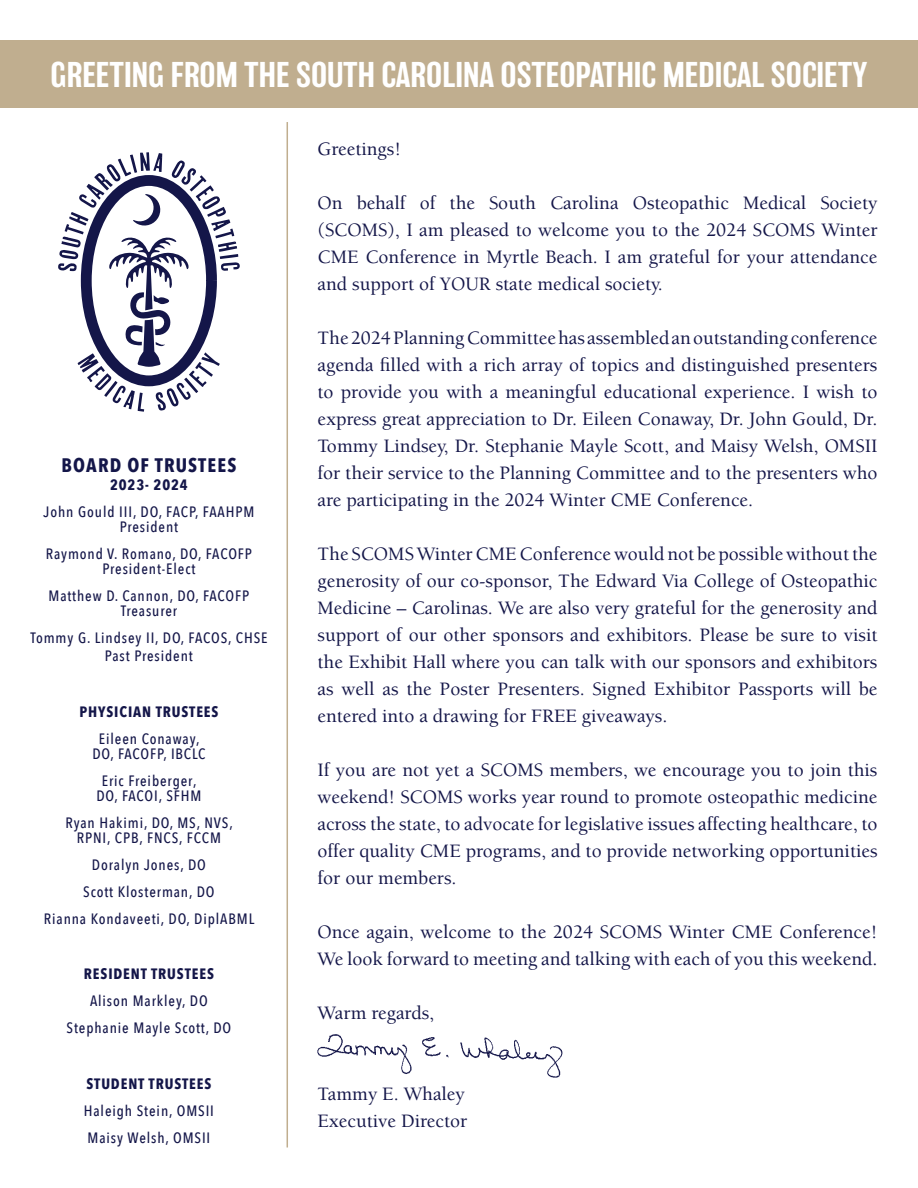
<style>
.page{position:relative;width:918px;height:1188px;background:#fff}
.page>*{position:absolute;margin:0;border:0;box-sizing:border-box;transform-origin:0 0}
.t1{font:500 33px "Balboa";color:#fff}
.t2{font:500 19.5px/27px "Berkeley Std";color:#141649;text-align:justify}
.t3{font:700 19.5px "Avenir Next Condensed";letter-spacing:.06em;color:#141649}
.t4{font:500 15px/15px "Avenir Next Condensed";letter-spacing:.06em;color:#141649;text-align:center}
.t5{font:700 15px "Avenir Next Condensed";letter-spacing:.06em;color:#141649}
</style>
<div class="page">
<div style="left:0;top:40px;width:918px;height:68px;background:#c0ae8f"></div>
<hr style="left:287px;top:122px;width:1px;height:1026px;background:#c0ae8f">
<img style="left:317px;top:1034px;width:246px;height:44px">
<svg style="left:58px;top:152px;width:182px;height:260px"></svg>
<h1 class="t1" style="left:51px;top:56px;width:818px">GREETING FROM THE SOUTH CAROLINA OSTEOPATHIC MEDICAL SOCIETY</h1>
<p class="t3" style="left:62px;top:453px;width:176px">BOARD OF TRUSTEES</p>
<p class="t5" style="left:110px;top:476px;width:79px">2023- 2024</p>
<p class="t4" style="left:44px;top:504px;width:212px">John Gould III, DO, FACP, FAAHPM<br>President</p>
<p class="t4" style="left:46px;top:546px;width:208px">Raymond V. Romano, DO, FACOFP<br>President-Elect</p>
<p class="t4" style="left:49px;top:588px;width:202px">Matthew D. Cannon, DO, FACOFP<br>Treasurer</p>
<p class="t4" style="left:30px;top:629px;width:239px;line-height:18px">Tommy G. Lindsey II, DO, FACOS, CHSE<br>Past President</p>
<p class="t5" style="left:79px;top:702px;width:141px">PHYSICIAN TRUSTEES</p>
<p class="t4" style="left:92px;top:731px;width:115px">Eileen Conaway,<br>DO, FACOFP, IBCLC</p>
<p class="t4" style="left:96px;top:773px;width:107px">Eric Freiberger,<br>DO, FACOI, SFHM</p>
<p class="t4" style="left:65px;top:815px;width:169px">Ryan Hakimi, DO, MS, NVS,<br>RPNI, CPB, FNCS, FCCM</p>
<p class="t4" style="left:44px;top:851px;width:212px;line-height:27px">Doralyn Jones, DO<br>Scott Klosterman, DO<br>Rianna Kondaveeti, DO, DiplABML</p>
<p class="t5" style="left:84px;top:965px;width:132px">RESIDENT TRUSTEES</p>
<p class="t4" style="left:67px;top:987px;width:166px;line-height:27px">Alison Markley, DO<br>Stephanie Mayle Scott, DO</p>
<p class="t5" style="left:87px;top:1074px;width:126px">STUDENT TRUSTEES</p>
<p class="t4" style="left:84px;top:1097px;width:132px;line-height:27px;text-align:left">Haleigh Stein, OMSII<br>Maisy Welsh, OMSII</p>
<p class="t2" style="left:318px;top:136px;width:85px">Greetings!</p>
<p class="t2" style="left:318px;top:190px;width:562px">On behalf of the South Carolina Osteopathic Medical Society (SCOMS), I am pleased to welcome you to the 2024 SCOMS Winter CME Conference in Myrtle Beach. I am grateful for your attendance and support of YOUR state medical society.</p>
<p class="t2" style="left:318px;top:325px;width:562px">The 2024 Planning Committee has assembled an outstanding conference agenda filled with a rich array of topics and distinguished presenters to provide you with a meaningful educational experience. I wish to express great appreciation to Dr. Eileen Conaway, Dr. John Gould, Dr.<br>Tommy Lindsey, Dr. Stephanie Mayle Scott, and Maisy Welsh, OMSII for their service to the Planning Committee and to the presenters who are participating in the 2024 Winter CME Conference.</p>
<p class="t2" style="left:318px;top:541px;width:562px">The SCOMS Winter CME Conference would not be possible without the generosity of our co-sponsor, The Edward Via College of Osteopathic Medicine – Carolinas. We are also very grateful for the generosity and support of our other sponsors and exhibitors. Please be sure to visit the Exhibit Hall where you can talk with our sponsors and exhibitors as well as the Poster Presenters. Signed Exhibitor Passports will be entered into a drawing for FREE giveaways.</p>
<p class="t2" style="left:318px;top:757px;width:562px">If you are not yet a SCOMS members, we encourage you to join this weekend! SCOMS works year round to promote osteopathic medicine across the state, to advocate for legislative issues affecting healthcare, to offer quality CME programs, and to provide networking opportunities for our members.</p>
<p class="t2" style="left:318px;top:919px;width:562px">Once again, welcome to the 2024 SCOMS Winter CME Conference!<br>We look forward to meeting and talking with each of you this weekend.</p>
<p class="t2" style="left:318px;top:1000px;width:118px">Warm regards,</p>
<p class="t2" style="left:318px;top:1081px;width:151px">Tammy E. Whaley<br>Executive Director</p>
</div>
